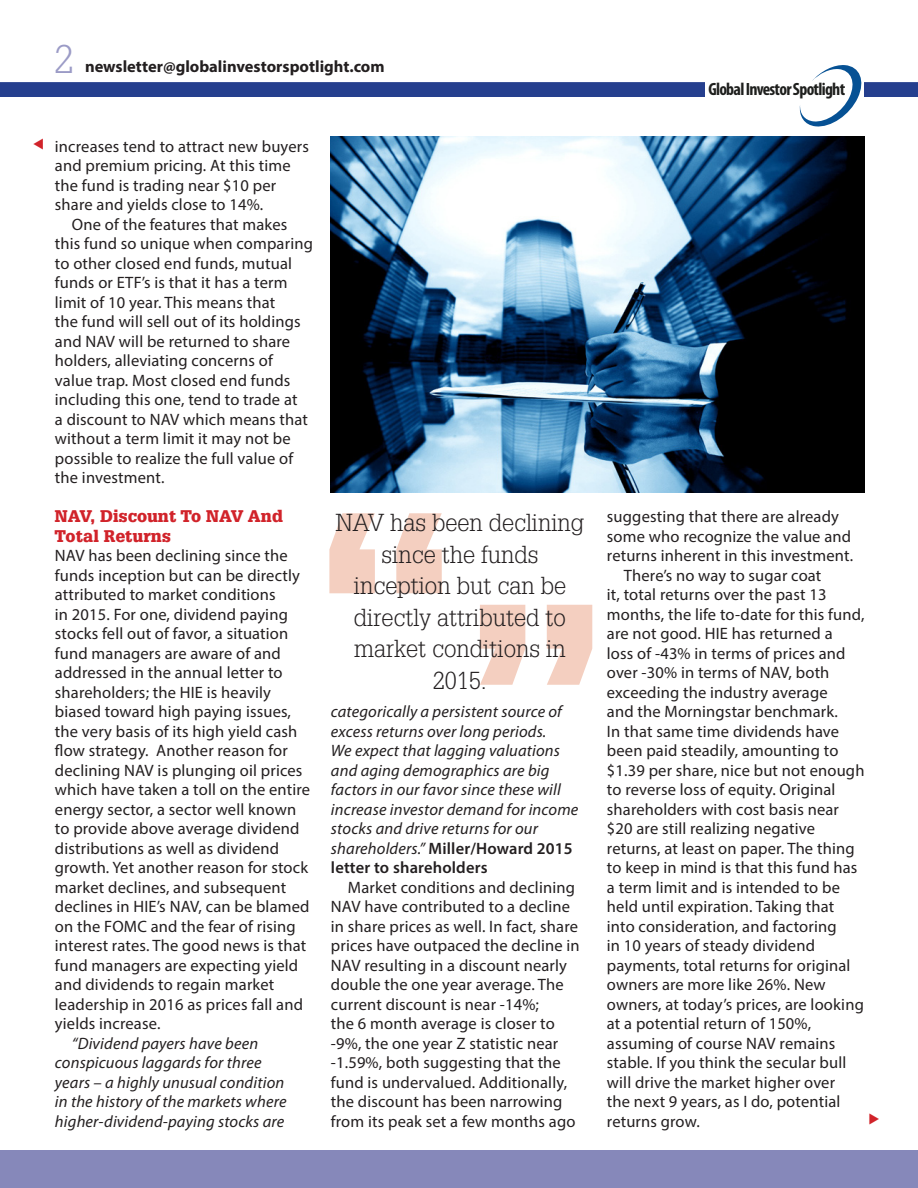
<style>
.page{position:relative;width:918px;height:1188px;background:#fff}
.page>*{position:absolute;margin:0;border:0;box-sizing:border-box;transform-origin:0 0}
.t1{font:900 261.3px "Glypha";color:#f4cfc0}
.t2{font:300 39px "Glypha";color:#9b9bc6}
.GIS_quote{font:300 24px/31.5px "Glypha";color:#231f20;text-align:center}
.t3{font:700 condensed 17.85px "Myriad Pro";letter-spacing:-.04em;color:#1e1f1d}
.gis_body_1{font:16.5px/19.5px "Myriad Pro";letter-spacing:.01em;color:#231f20}
.gis_body_1-2{font:italic 16.5px/19.5px "Myriad Pro";letter-spacing:.01em;color:#231f20}
.t4{font:700 16.5px "Myriad Pro";color:#231f20}
.GIS_x_head{font:900 16.5px/19.5px "Glypha";letter-spacing:.01em;color:#d1232a}
.s1{font-weight:600;font-style:normal}
</style>
<div class="page">
<div style="left:0;top:0;width:918px;height:97px;background:#253f8e"></div>
<div style="left:0;top:0;width:918px;height:82px;background:#fff"></div>
<div style="left:706px;top:16px;width:158px;height:122px;background:#fff"></div>
<svg style="left:799px;top:65px;width:62px;height:61px"></svg>
<div style="left:0;top:1150px;width:918px;height:38px;background:#8688ba"></div>
<img style="left:330px;top:136px;width:535px;height:357px">
<p class="t2" style="left:54px;top:37px;width:21px">2</p>
<p class="t4" style="left:85px;top:55px;width:301px">newsletter@globalinvestorspotlight.com</p>
<p class="t3" style="left:708px;top:78px;width:138px">Global Investor Spotlight</p>
<p class="gis_body_1" style="left:55px;top:136px;width:255px">increases tend to attract new buyers and premium pricing. At this time the fund is trading near $10 per share and yields close to 14%.</p>
<p class="gis_body_1" style="left:55px;top:214px;width:259px;text-indent:17px">One of the features that makes this fund so unique when comparing to other closed end funds, mutual funds or ETF’s is that it has a term limit of 10 year. This means that<br>the fund will sell out of its holdings and NAV will be returned to share holders, alleviating concerns of value trap. Most closed end funds including this one, tend to trade at<br>a discount to NAV which means that without a term limit it may not be possible to realize the full value of the investment.</p>
<p class="GIS_x_head" style="left:55px;top:506px;width:230px">NAV, Discount To NAV And<br>Total Returns</p>
<p class="gis_body_1" style="left:55px;top:545px;width:257px">NAV has been declining since the funds inception but can be directly attributed to market conditions<br>in 2015. For one, dividend paying stocks fell out of favor, a situation fund managers are aware of and addressed in the annual letter to shareholders; the HIE is heavily biased toward high paying issues, the very basis of its high yield cash flow strategy. Another reason for declining NAV is plunging oil prices which have taken a toll on the entire energy sector, a sector well known to provide above average dividend distributions as well as dividend growth. Yet another reason for stock market declines, and subsequent declines in HIE’s NAV, can be blamed on the FOMC and the fear of rising interest rates. The good news is that fund managers are expecting yield and dividends to regain market leadership in 2016 as prices fall and yields increase.</p>
<p class="gis_body_1-2" style="left:55px;top:1033px;width:233px;text-indent:17px">“Dividend payers have been conspicuous laggards for three years – a highly unusual condition in the history of the markets where higher-dividend-paying stocks are</p>
<p class="t1" style="left:313px;top:449px;width:147px">“</p>
<p class="GIS_quote" style="left:336px;top:507px;width:250px">NAV has been declining since the funds</p>
<p class="GIS_quote" style="left:354px;top:570px;width:214px">inception but can be directly attributed to market conditions in<br>2015.</p>
<p class="t1" style="left:609px;top:749px;width:147px;rotate:-180deg">“</p>
<p class="gis_body_1-2" style="left:331px;top:701px;width:249px">categorically a persistent source of excess returns over long periods.<br>We expect that lagging valuations and aging demographics are big factors in our favor since these will increase investor demand for income stocks and drive returns for our shareholders.” <span class="s1">Miller/Howard 2015 letter to shareholders</span></p>
<p class="gis_body_1" style="left:331px;top:877px;width:250px;text-indent:17px">Market conditions and declining NAV have contributed to a decline in share prices as well. In fact, share prices have outpaced the decline in NAV resulting in a discount nearly double the one year average. The current discount is near -14%;<br>the 6 month average is closer to -9%, the one year Z statistic near -1.59%, both suggesting that the fund is undervalued. Additionally, the discount has been narrowing from its peak set a few months ago</p>
<p class="gis_body_1" style="left:607px;top:506px;width:248px">suggesting that there are already some who recognize the value and returns inherent in this investment.</p>
<p class="gis_body_1" style="left:607px;top:565px;width:259px;text-indent:17px">There’s no way to sugar coat<br>it, total returns over the past 13 months, the life to-date for this fund, are not good. HIE has returned a<br>loss of -43% in terms of prices and over -30% in terms of NAV, both exceeding the industry average<br>and the Morningstar benchmark.<br>In that same time dividends have been paid steadily, amounting to $1.39 per share, nice but not enough to reverse loss of equity. Original shareholders with cost basis near $20 are still realizing negative returns, at least on paper. The thing to keep in mind is that this fund has a term limit and is intended to be held until expiration. Taking that into consideration, and factoring<br>in 10 years of steady dividend payments, total returns for original owners are more like 26%. New owners, at today’s prices, are looking at a potential return of 150%, assuming of course NAV remains stable. If you think the secular bull will drive the market higher over<br>the next 9 years, as I do, potential returns grow.</p>
</div>
